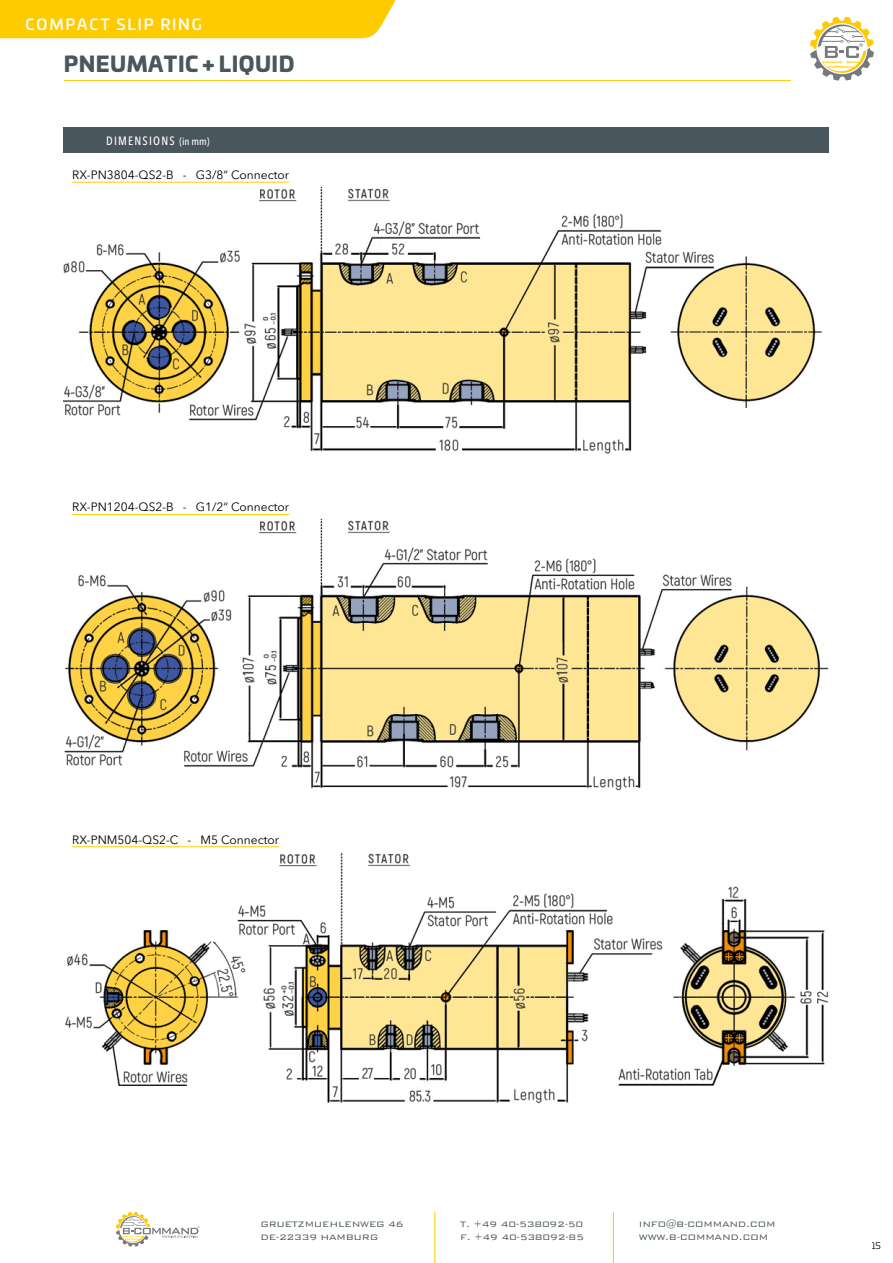
<style>
.page{position:relative;width:893px;height:1263px;background:#fff}
.page>*{position:absolute;margin:0;border:0;box-sizing:border-box;transform-origin:0 0}
.t1{font:900 21px "Univia Pro";letter-spacing:.02em;color:#49565b}
.t2{font:500 15px "Univia Pro";letter-spacing:.12em;color:#fff}
.t3{font:12px "Avenir Next LT Pro";color:#000}
.t4{font:500 condensed 12px "Avenir Next LT Pro";letter-spacing:.1em;color:#fff}
.t5{font:300 10.5px/12.6px "Bank Gothic BT";letter-spacing:-.025em;color:#49565b}
.t6{font:9px "Univia Pro";color:#000}
.s1{font-size:10.5px}
</style>
<div class="page">
<hr style="left:434px;top:1212px;width:1px;height:34px;background:#fecb00">
<hr style="left:613px;top:1212px;width:1px;height:34px;background:#fecb00">
<svg style="left:434px;top:1246px;width:1px;height:17px"></svg>
<svg style="left:613px;top:1246px;width:1px;height:17px"></svg>
<svg style="left:116px;top:1212px;width:83px;height:34px"></svg>
<hr style="left:64px;top:80px;width:727px;height:1px;background:#fecb00">
<div style="left:0;top:0;width:395px;height:38px;background:#fecb00"></div>
<svg style="left:810px;top:17px;width:64px;height:64px"></svg>
<div style="left:64px;top:128px;width:765px;height:25px;background:#49565b"></div>
<hr style="left:72px;top:182px;width:217px;height:1px;background:#ffcb00">
<img style="left:64px;top:188px;width:758px;height:266px">
<hr style="left:72px;top:514px;width:217px;height:1px;background:#ffcb00">
<img style="left:64px;top:520px;width:765px;height:271px">
<hr style="left:72px;top:846px;width:207px;height:1px;background:#ffcb00">
<img style="left:65px;top:852px;width:764px;height:252px">
<h2 class="t2" style="left:26px;top:13px;width:178px">COMPACT SLIP RING</h2>
<h1 class="t1" style="left:64px;top:47px;width:232px">PNEUMATIC + LIQUID</h1>
<p class="t4" style="left:106px;top:133px;width:105px">DIMENSIONS <span class="s1">(IN MM)</span></p>
<p class="t3" style="left:72px;top:168px;width:218px">RX-PN3804-QS2-B - G3/8“ Connector</p>
<p class="t3" style="left:72px;top:500px;width:218px">RX-PN1204-QS2-B - G1/2“ Connector</p>
<p class="t3" style="left:72px;top:832px;width:208px">RX-PNM504-QS2-C - M5 Connector</p>
<p class="t5" style="left:260px;top:1218px;width:145px">gruetzmuehlenweg 46<br>DE-22339 hamburg</p>
<p class="t5" style="left:460px;top:1218px;width:125px">T. +49 40-538092-50<br>F. +49 40-538092-85</p>
<p class="t5" style="left:639px;top:1218px;width:138px">info@B-command.com www.b-command.com</p>
<p class="t6" style="left:872px;top:1239px;width:11px">15</p>
</div>
